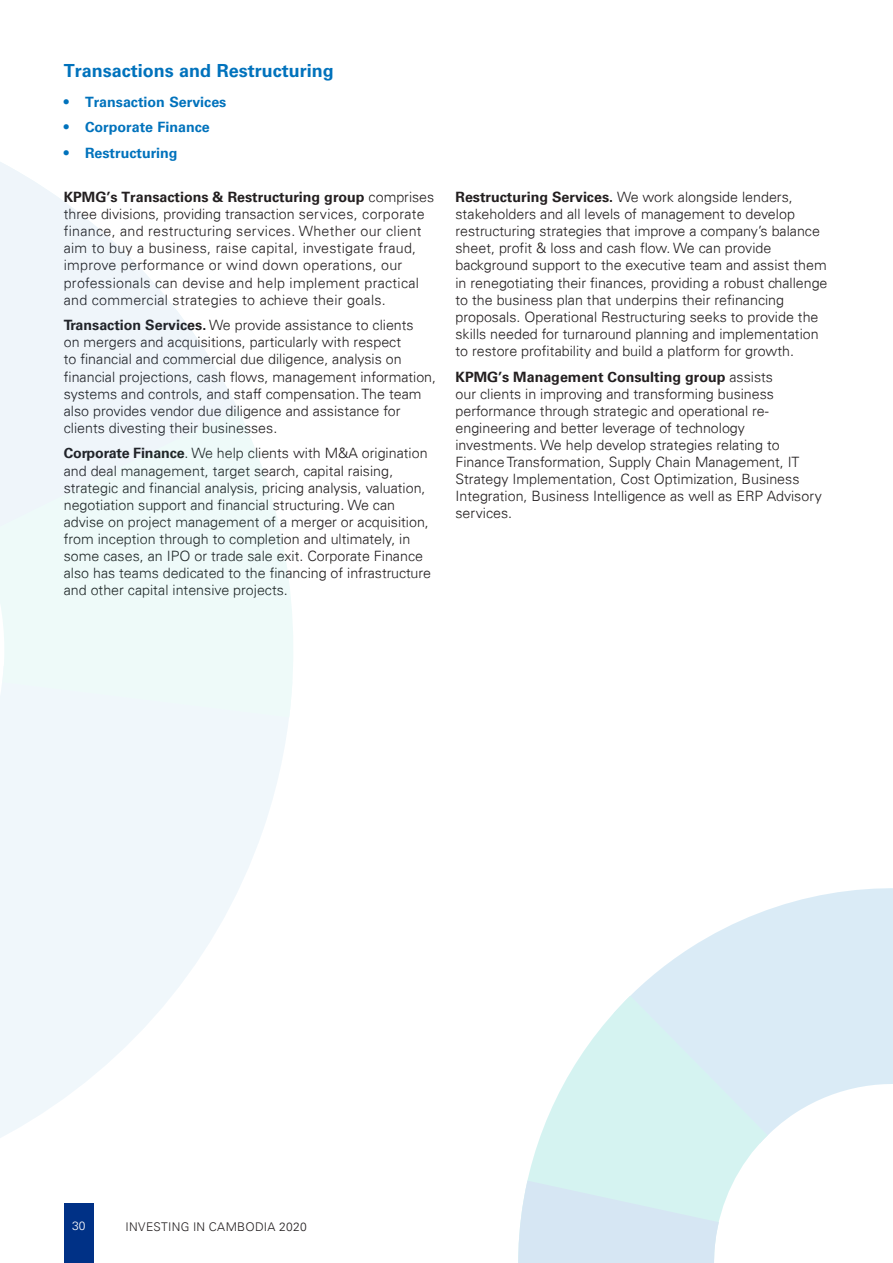
<style>
.page{position:relative;width:893px;height:1263px;background:#fff}
.page>*{position:absolute;margin:0;border:0;box-sizing:border-box;transform-origin:0 0}
.CB_-_inside___body{font:700 18px "VNI Univers 65";color:#0072bc}
.content{font:300 14.25px/17.1px "Univers 45";color:#231f20}
.content-2{font:300 14.25px/17.1px "Univers 45";letter-spacing:.02em;color:#231f20}
.t1{font:700 14.25px "Univers 65";color:#0072bc}
.t2{font:300 12px "Univers 45";letter-spacing:.025em;color:#231f20}
.t3{font:300 12px "VNI Univers 45";color:#fff}
.s1{font-family:"Univers 65";font-weight:700}
</style>
<div class="page">
<svg style="left:630px;top:888px;width:263px;height:248px;fill:#daebf6"></svg>
<svg style="left:527px;top:996px;width:240px;height:184px;fill:#d5f3f1"></svg>
<svg style="left:518px;top:1180px;width:216px;height:83px;background:#d8ebf3"></svg>
<svg style="left:0;top:717px;width:289px;height:546px;fill:#f0f7fb"></svg>
<svg style="left:0;top:410px;width:293px;height:307px;fill:#eefaf9"></svg>
<svg style="left:0;top:162px;width:238px;height:375px;fill:#eff5fa"></svg>
<div style="left:64px;top:1203px;width:29px;height:60px;background:#003186"></div>
<p class="CB_-_inside___body" style="left:64px;top:57px;width:272px">Transactions and Restructuring</p>
<p class="t1" style="left:64px;top:93px;width:164px">• Transaction Services</p>
<p class="t1" style="left:64px;top:119px;width:147px">• Corporate Finance</p>
<p class="t1" style="left:64px;top:145px;width:115px">• Restructuring</p>
<p class="content-2" style="left:64px;top:188px;width:372px"><span class="s1">KPMG’s Transactions &amp; Restructuring group</span> comprises three divisions, providing transaction services, corporate finance, and restructuring services. Whether our client aim to buy a business, raise capital, investigate fraud, improve performance or wind down operations, our professionals can devise and help implement practical and commercial strategies to achieve their goals.</p>
<p class="content" style="left:64px;top:317px;width:374px"><span class="s1">Transaction Services.</span> We provide assistance to clients<br>on mergers and acquisitions, particularly with respect<br>to financial and commercial due diligence, analysis on financial projections, cash flows, management information, systems and controls, and staff compensation. The team also provides vendor due diligence and assistance for clients divesting their businesses.</p>
<p class="content" style="left:64px;top:445px;width:369px"><span class="s1">Corporate Finance</span>. We help clients with M&amp;A origination and deal management, target search, capital raising, strategic and financial analysis, pricing analysis, valuation, negotiation support and financial structuring. We can advise on project management of a merger or acquisition, from inception through to completion and ultimately, in some cases, an IPO or trade sale exit. Corporate Finance also has teams dedicated to the financing of infrastructure and other capital intensive projects.</p>
<p class="content" style="left:455px;top:188px;width:373px"><span class="s1">Restructuring Services.</span> We work alongside lenders, stakeholders and all levels of management to develop restructuring strategies that improve a company’s balance sheet, profit &amp; loss and cash flow. We can provide background support to the executive team and assist them in renegotiating their finances, providing a robust challenge to the business plan that underpins their refinancing proposals. Operational Restructuring seeks to provide the skills needed for turnaround planning and implementation to restore profitability and build a platform for growth.</p>
<p class="content" style="left:455px;top:368px;width:368px"><span class="s1">KPMG’s Management Consulting group</span> assists<br>our clients in improving and transforming business performance through strategic and operational re&shy;engineering and better leverage of technology investments. We help develop strategies relating to Finance Transformation, Supply Chain Management, IT Strategy Implementation, Cost Optimization, Business Integration, Business Intelligence as well as ERP Advisory services.</p>
<p class="t3" style="left:72px;top:1217px;width:15px">30</p>
<p class="t2" style="left:126px;top:1219px;width:183px">INVESTING IN CAMBODIA 2020</p>
</div>
